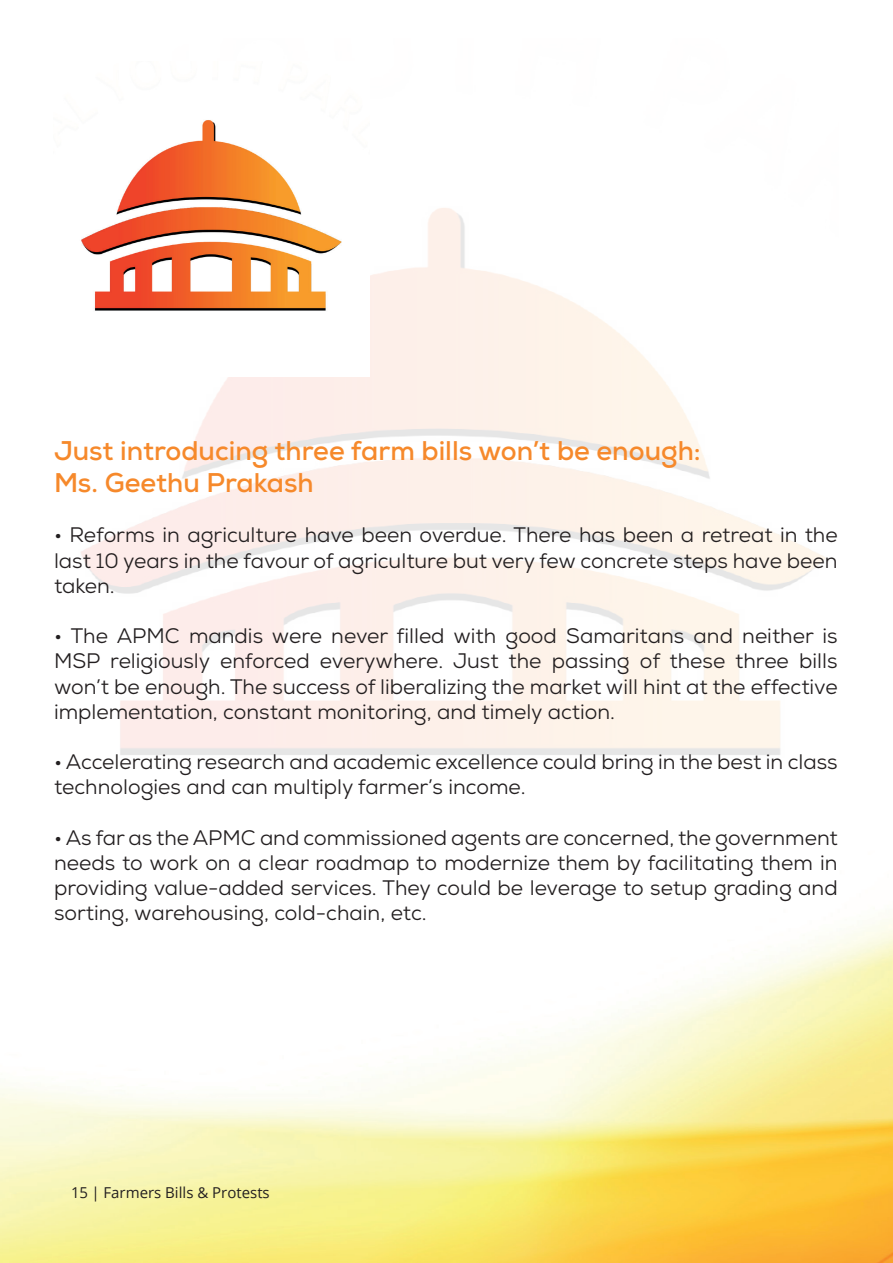
<style>
.page{position:relative;width:893px;height:1263px;background:#fff}
.page>*{position:absolute;margin:0;border:0;box-sizing:border-box;transform-origin:0 0}
.t1{font:700 27px/32.4px "Nexa";color:#f6892b}
.t2{font:21px/25.2px "Nexa";color:#231f20;text-align:justify}
.t3{font:15px "Open Sans";color:#231f20}
</style>
<div class="page">
<img style="left:0;top:916px;width:893px;height:347px">
<img style="left:54px;top:208px;width:785px;height:737px">
<img style="left:54px;top:120px;width:315px;height:256px">
<p class="t1" style="left:54px;top:434px;width:648px">Just introducing three farm bills won’t be enough:<br>Ms. Geethu Prakash</p>
<p class="t2" style="left:54px;top:522px;width:785px">• Reforms in agriculture have been overdue. There has been a retreat in the last 10 years in the favour of agriculture but very few concrete steps have been taken.</p>
<p class="t2" style="left:54px;top:623px;width:785px">• The APMC mandis were never filled with good Samaritans and neither is MSP religiously enforced everywhere. Just the passing of these three bills won’t be enough. The success of liberalizing the market will hint at the effective implementation, constant monitoring, and timely action.</p>
<p class="t2" style="left:54px;top:749px;width:785px">• Accelerating research and academic excellence could bring in the best in class technologies and can multiply farmer’s income.</p>
<p class="t2" style="left:54px;top:825px;width:785px">• As far as the APMC and commissioned agents are concerned, the government needs to work on a clear roadmap to modernize them by facilitating them in providing value-added services. They could be leverage to setup grading and sorting, warehousing, cold-chain, etc.</p>
<p class="t3" style="left:71px;top:1182px;width:200px">15 | Farmers Bills &amp; Protests</p>
</div>
